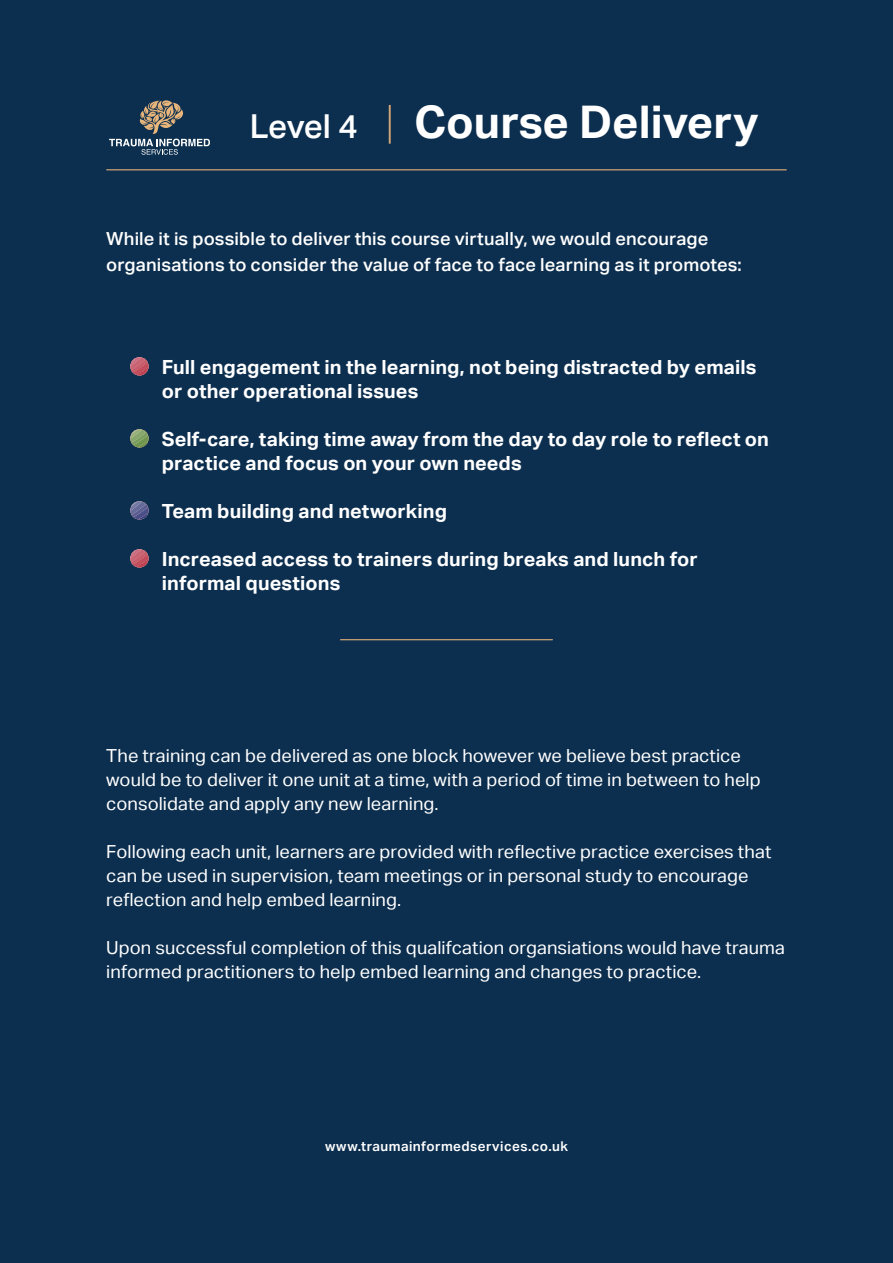
<style>
.page{position:relative;width:893px;height:1263px;background:#0d2f4f}
.page>*{position:absolute;margin:0;border:0;box-sizing:border-box;transform-origin:0 0}
.t1{font:700 45px "Aktiv Grotesk";color:#fff}
.t2{font:700 19.5px/24px "Aktiv Grotesk";letter-spacing:.005em;color:#fff}
.t3{font:18px/24px "Aktiv Grotesk";letter-spacing:.005em;color:#fff}
.t4{font:500 18px/26.5px "Aktiv Grotesk";letter-spacing:.005em;color:#fff}
.t5{font:600 13.5px "Aktiv Grotesk";letter-spacing:.035em;color:#fff}
.s1{font-weight:500;font-size:33px}
.s2{font-weight:100;color:#e2af79}
</style>
<div class="page">
<svg style="left:130px;top:357px;width:19px;height:18px"></svg>
<svg style="left:130px;top:429px;width:19px;height:18px"></svg>
<svg style="left:130px;top:501px;width:19px;height:18px"></svg>
<svg style="left:130px;top:549px;width:19px;height:18px"></svg>
<hr style="left:106px;top:169px;width:681px;height:1px;background:#e2af79">
<svg style="left:109px;top:100px;width:101px;height:55px"></svg>
<hr style="left:340px;top:639px;width:213px;height:1px;background:#e2af79">
<h1 class="t1" style="left:250px;top:97px;width:510px"><span class="s1">Level 4</span> <span class="s2">|</span> Course Delivery</h1>
<p class="t4" style="left:106px;top:225px;width:637px">While it is possible to deliver this course virtually, we would encourage organisations to consider the value of face to face learning as it promotes:</p>
<p class="t2" style="left:162px;top:355px;width:596px">Full engagement in the learning, not being distracted by emails or other operational issues</p>
<p class="t2" style="left:162px;top:427px;width:609px">Self-care, taking time away from the day to day role to reflect on practice and focus on your own needs</p>
<p class="t2" style="left:162px;top:499px;width:287px">Team building and networking</p>
<p class="t2" style="left:162px;top:547px;width:537px">Increased access to trainers during breaks and lunch for informal questions</p>
<p class="t3" style="left:106px;top:744px;width:656px">The training can be delivered as one block however we believe best practice would be to deliver it one unit at a time, with a period of time in between to help consolidate and apply any new learning.</p>
<p class="t3" style="left:106px;top:840px;width:667px">Following each unit, learners are provided with reflective practice exercises that can be used in supervision, team meetings or in personal study to encourage reflection and help embed learning.</p>
<p class="t3" style="left:106px;top:936px;width:680px">Upon successful completion of this qualifcation organsiations would have trauma informed practitioners to help embed learning and changes to practice.</p>
<p class="t5" style="left:325px;top:1139px;width:244px">www.traumainformedservices.co.uk</p>
</div>
